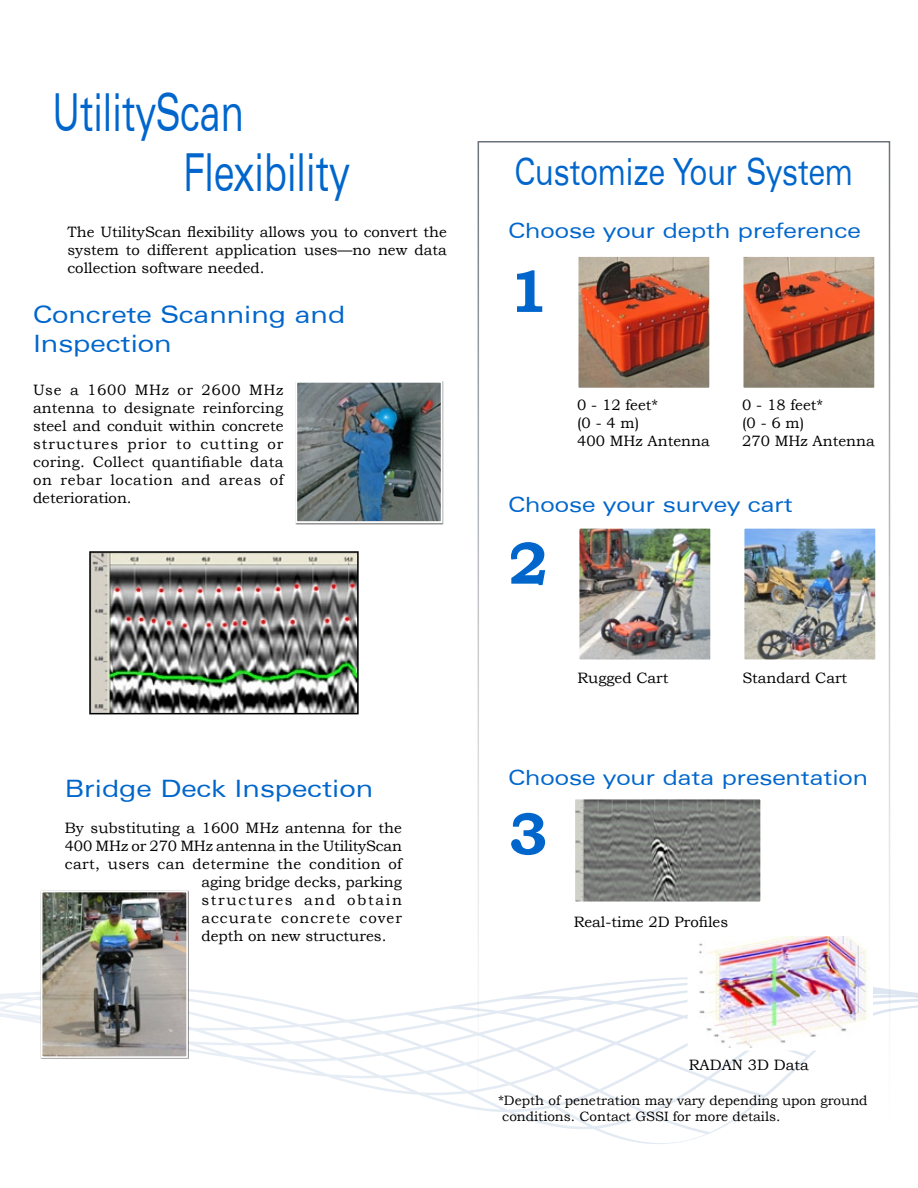
<style>
.page{position:relative;width:918px;height:1188px;background:#fff}
.page>*{position:absolute;margin:0;border:0;box-sizing:border-box;transform-origin:0 0}
.t1{font:700 60px "Bookman Old Style";color:#06c}
.t2{font:expanded 52.5px/60px "Zurich BT";color:#06c;scale:.61 1}
.t3{font:expanded 37.5px "Zurich BT";color:#06c;scale:.68 1}
.t4{font:expanded 24px/28.8px "Zurich BT";color:#06c}
.t5{font:expanded 21px "Zurich BT";color:#06c}
.t6{font:15px/18px "Bookman Old Style";color:#000;text-align:justify}
.t7{font:15px "Bookman Old Style";letter-spacing:.025em;color:#000}
.t8{font:15px "Bookman Old Style";letter-spacing:.07em;color:#000}
.t9{font:15px "Bookman Old Style";letter-spacing:.11em;color:#000}
.t10{font:13.5px/16.2px "Bookman Old Style";color:#000}
</style>
<div class="page">
<svg style="left:0;top:977px;width:918px;height:167px"></svg>
<img style="left:298px;top:384px;width:142px;height:136px">
<div style="left:295px;top:381px;width:148px;height:142px;border:2px solid #fff"></div>
<img style="left:44px;top:894px;width:141px;height:161px">
<div style="left:41px;top:891px;width:147px;height:167px;border:2px solid #fff"></div>
<img style="left:579px;top:258px;width:129px;height:129px">
<div style="left:575px;top:254px;width:137px;height:137px;border:3px solid #fff"></div>
<img style="left:744px;top:258px;width:129px;height:129px">
<div style="left:740px;top:254px;width:137px;height:137px;border:3px solid #fff"></div>
<img style="left:580px;top:530px;width:129px;height:128px">
<div style="left:576px;top:526px;width:137px;height:136px;border:3px solid #fff"></div>
<img style="left:745px;top:530px;width:129px;height:128px">
<div style="left:741px;top:526px;width:137px;height:136px;border:3px solid #fff"></div>
<img style="left:576px;top:800px;width:183px;height:100px">
<div style="left:572px;top:796px;width:191px;height:108px;border:3px solid #fff"></div>
<img style="left:692px;top:937px;width:177px;height:110px">
<img style="left:92px;top:554px;width:264px;height:157px">
<div style="left:89px;top:551px;width:270px;height:163px;border:2px solid #000"></div>
<h2 class="t2" style="left:183px;top:83px;width:274px;text-indent:-130px">UtilityScan<br>Flexibility</h2>
<p class="t6" style="left:68px;top:223px;width:381px">The UtilityScan flexibility allows you to convert the system to different application uses—no new data collection software needed.</p>
<h3 class="t4" style="left:33px;top:300px;width:314px">Concrete Scanning and<br>Inspection</h3>
<p class="t6" style="left:33px;top:381px;width:252px">Use a 1600 MHz or 2600 MHz antenna to designate reinforcing steel and conduit within concrete structures prior to cutting or coring. Collect quantifiable data on rebar location and areas of deterioration.</p>
<h3 class="t4" style="left:65px;top:774px;width:310px">Bridge Deck Inspection</h3>
<p class="t6" style="left:65px;top:819px;width:339px">By substituting a 1600 MHz antenna for the</p>
<p class="t6" style="left:65px;top:837px;width:339px">400 MHz or 270 MHz antenna in the UtilityScan</p>
<p class="t7" style="left:65px;top:854px;width:339px">cart, users can determine the condition of</p>
<p class="t6" style="left:201px;top:873px;width:202px">aging bridge decks, parking</p>
<p class="t9" style="left:201px;top:890px;width:202px">structures and obtain</p>
<p class="t8" style="left:201px;top:908px;width:202px">accurate concrete cover</p>
<p class="t6" style="left:201px;top:927px;width:187px">depth on new structures.</p>
<h3 class="t3" style="left:515px;top:150px;width:499px">Customize Your System</h3>
<h3 class="t5" style="left:508px;top:218px;width:354px">Choose your depth preference</h3>
<h1 class="t1" style="left:508px;top:248px;width:41px">1</h1>
<p class="t6" style="left:577px;top:396px;width:134px;text-align:left">0 - 12 feet*<br>(0 - 4 m)<br>400 MHz Antenna</p>
<p class="t6" style="left:742px;top:396px;width:134px;text-align:left">0 - 18 feet*<br>(0 - 6 m)<br>270 MHz Antenna</p>
<h3 class="t5" style="left:508px;top:492px;width:286px">Choose your survey cart</h3>
<h1 class="t1" style="left:508px;top:520px;width:41px">2</h1>
<p class="t6" style="left:577px;top:669px;width:93px">Rugged Cart</p>
<p class="t6" style="left:742px;top:669px;width:106px">Standard Cart</p>
<h3 class="t5" style="left:508px;top:766px;width:361px">Choose your data presentation</h3>
<h1 class="t1" style="left:508px;top:791px;width:41px">3</h1>
<p class="t6" style="left:574px;top:913px;width:156px">Real-time 2D Profiles</p>
<p class="t6" style="left:689px;top:1055px;width:122px">RADAN 3D Data</p>
<p class="t10" style="left:502px;top:1092px;width:367px;text-indent:-4px">*Depth of penetration may vary depending upon ground conditions. Contact GSSI for more details.</p>
</div>
